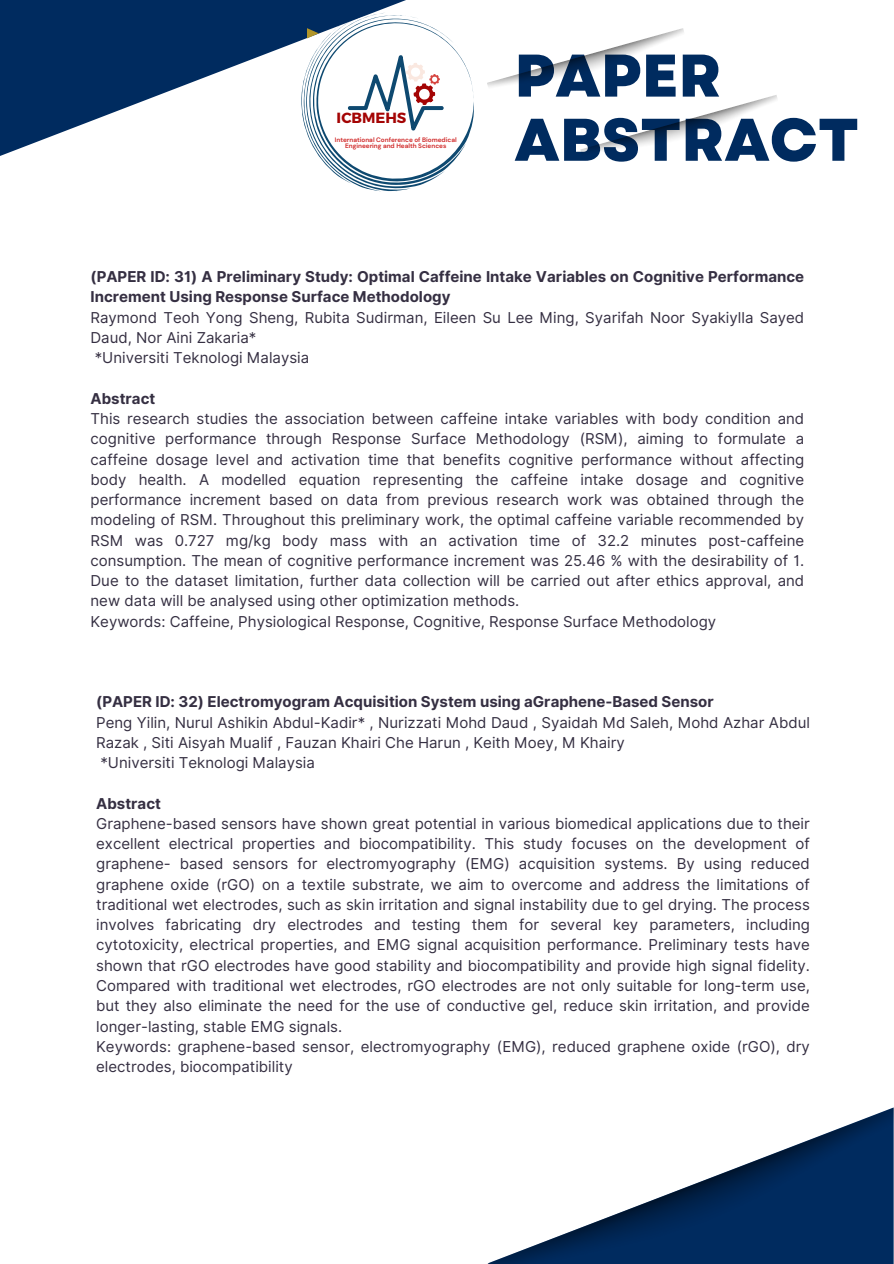
<style>
.page{position:relative;width:894px;height:1264px;background:#fff}
.page>*{position:absolute;margin:0;border:0;box-sizing:border-box;transform-origin:0 0}
.t1{font:800 60px/64.2px "Garet";color:#002b5f}
.t2{font:15px/20.2px "Inter";color:#352f42}
.t3{font:700 14.7px "Montserrat";color:#a40404}
.t4{font:700 6.45px/6px "DM Sans";color:#d12d2d;text-align:center}
.s1{font-weight:700}
</style>
<div class="page">
<svg style="left:0;top:0;width:406px;height:156px;fill:#002b5f"></svg>
<img style="left:487px;top:28px;width:197px;height:59px">
<img style="left:580px;top:95px;width:197px;height:59px">
<svg style="left:301px;top:13px;width:173px;height:178px"></svg>
<img style="left:489px;top:1107px;width:404px;height:156px">
<p class="t3" style="left:336px;top:109px;width:71px">ICBMEHS</p>
<h2 class="t4" style="left:335px;top:136px;width:123px">International Conference of Biomedical<br>Engineering and Health Sciences</h2>
<p class="t1" style="left:514px;top:44px;width:346px">PAPER<br>ABSTRACT</p>
<h1 class="t2" style="left:90px;top:266px;width:715px"><span class="s1">(PAPER ID: 31) A Preliminary Study: Optimal Caffeine Intake Variables on Cognitive Performance Increment Using Response Surface Methodology<br></span>Raymond Teoh Yong Sheng, Rubita Sudirman, Eileen Su Lee Ming, Syarifah Noor Syakiylla Sayed Daud, Nor Aini Zakaria*<br>*Universiti Teknologi Malaysia</h1>
<p class="t2" style="left:90px;top:388px;width:715px"><span class="s1">Abstract<br></span>This research studies the association between caffeine intake variables with body condition and cognitive performance through Response Surface Methodology (RSM), aiming to formulate a caffeine dosage level and activation time that benefits cognitive performance without affecting body health. A modelled equation representing the caffeine intake dosage and cognitive performance increment based on data from previous research work was obtained through the modeling of RSM. Throughout this preliminary work, the optimal caffeine variable recommended by RSM was 0.727 mg/kg body mass with an activation time of 32.2 minutes post-caffeine consumption. The mean of cognitive performance increment was 25.46 % with the desirability of 1.<br>Due to the dataset limitation, further data collection will be carried out after ethics approval, and new data will be analysed using other optimization methods.<br>Keywords: Caffeine, Physiological Response, Cognitive, Response Surface Methodology</p>
<h3 class="t2" style="left:96px;top:691px;width:715px"><span class="s1">(PAPER ID: 32) Electromyogram Acquisition System using aGraphene-Based Sensor<br></span>Peng Yilin, Nurul Ashikin Abdul-Kadir* , Nurizzati Mohd Daud , Syaidah Md Saleh, Mohd Azhar Abdul Razak , Siti Aisyah Mualif , Fauzan Khairi Che Harun , Keith Moey, M Khairy<br>*Universiti Teknologi Malaysia</h3>
<h3 class="t2" style="left:96px;top:793px;width:715px"><span class="s1">Abstract<br></span>Graphene-based sensors have shown great potential in various biomedical applications due to their excellent electrical properties and biocompatibility. This study focuses on the development of graphene- based sensors for electromyography (EMG) acquisition systems. By using reduced graphene oxide (rGO) on a textile substrate, we aim to overcome and address the limitations of traditional wet electrodes, such as skin irritation and signal instability due to gel drying. The process involves fabricating dry electrodes and testing them for several key parameters, including cytotoxicity, electrical properties, and EMG signal acquisition performance. Preliminary tests have shown that rGO electrodes have good stability and biocompatibility and provide high signal fidelity.<br>Compared with traditional wet electrodes, rGO electrodes are not only suitable for long-term use, but they also eliminate the need for the use of conductive gel, reduce skin irritation, and provide longer-lasting, stable EMG signals.<br>Keywords: graphene-based sensor, electromyography (EMG), reduced graphene oxide (rGO), dry electrodes, biocompatibility</h3>
</div>
